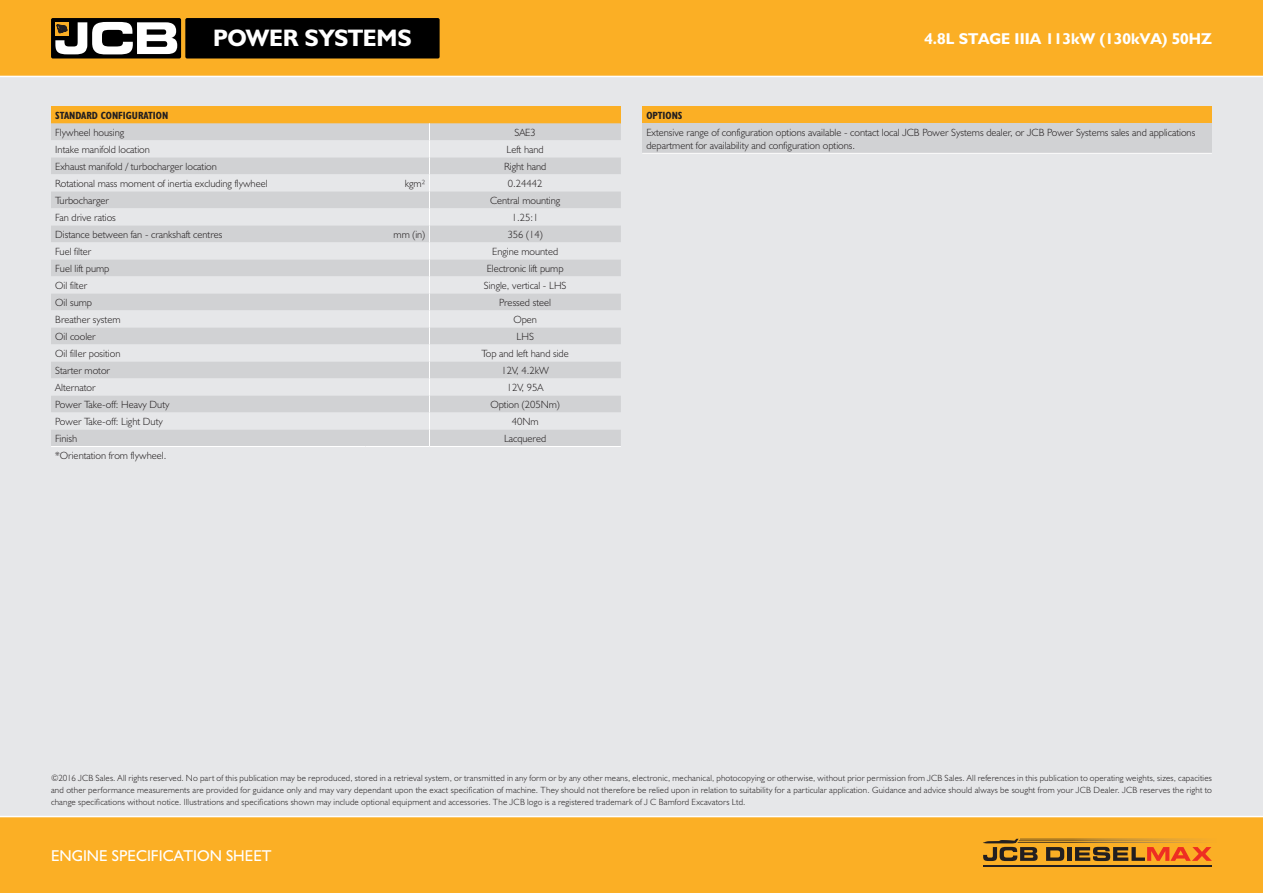
<style>
.page{position:relative;width:1263px;height:893px;background:#e6e7e9}
.page>*{position:absolute;margin:0;border:0;box-sizing:border-box;transform-origin:0 0}
.t1{font:700 24px "JCB Euro";letter-spacing:-.015em;color:#fff}
.t2{font:15.75px "JCB Bold";color:#fff}
.t3{font:15.75px "JCB Roman";color:#fff}
.t4{font:10.5px/13.5px "JCB Light";color:#231f20}
.t5{font:300 10.5px "JCB Euro";color:#231f20}
.t6{font:700 condensed 10.5px "JCB Euro";color:#231f20}
.t7{font:300 9px/12px "JCB Euro";letter-spacing:.02em;color:#231f20;text-align:justify}
</style>
<div class="page">
<div style="left:51px;top:106px;width:570px;height:17px;background:#fbaf25"></div>
<div style="left:51px;top:123px;width:570px;height:323px;background:#d1d2d4"></div>
<svg style="left:51px;top:140px;width:570px;height:289px"></svg>
<hr style="left:51px;top:446px;width:315px;height:1px;background:#fff">
<hr style="left:366px;top:446px;width:63px;height:1px;background:#fff">
<hr style="left:429px;top:446px;width:192px;height:1px;background:#fff">
<svg style="left:429px;top:123px;width:1px;height:323px"></svg>
<div style="left:642px;top:106px;width:570px;height:17px;background:#fbaf25"></div>
<div style="left:642px;top:123px;width:570px;height:30px;background:#d1d2d4"></div>
<hr style="left:642px;top:153px;width:570px;height:1px;background:#fff">
<div style="left:0;top:816px;width:1263px;height:77px;background:#fbaf25"></div>
<hr style="left:983px;top:865px;width:229px;height:2px;background:#231f20">
<svg style="left:983px;top:839px;width:229px;height:22px"></svg>
<div style="left:0;top:0;width:1263px;height:77px;background:#fbaf25"></div>
<hr style="left:0;top:816px;width:1263px;height:1px;background:#fff">
<hr style="left:0;top:76px;width:1263px;height:1px;background:#fff">
<div style="left:51px;top:18px;width:130px;height:40px;background:#000;border-radius:2px"></div>
<div style="left:185px;top:18px;width:255px;height:40px;background:#000;border-radius:2px"></div>
<svg style="left:55px;top:22px;width:122px;height:32px"></svg>
<h1 class="t1" style="left:213px;top:23px;width:200px">POWER SYSTEMS</h1>
<h2 class="t2" style="left:924px;top:29px;width:289px">4.8L STAGE IIIA 113kW (130kVA) 50HZ</h2>
<p class="t6" style="left:55px;top:109px;width:114px">STANDARD CONFIGURATION</p>
<p class="t4" style="left:55px;top:125px;width:70px">Flywheel housing</p>
<p class="t4" style="left:515px;top:125px;width:23px">SAE3</p>
<p class="t4" style="left:55px;top:142px;width:96px">Intake manifold location</p>
<p class="t4" style="left:507px;top:142px;width:39px">Left hand</p>
<p class="t4" style="left:55px;top:159px;width:163px">Exhaust manifold / turbocharger location</p>
<p class="t5" style="left:504px;top:160px;width:44px">Right hand</p>
<p class="t4" style="left:55px;top:176px;width:214px">Rotational mass moment of inertia excluding flywheel</p>
<p class="t5" style="left:405px;top:177px;width:22px">kgm²</p>
<p class="t5" style="left:508px;top:177px;width:36px">0.24442</p>
<p class="t4" style="left:55px;top:193px;width:55px">Turbocharger</p>
<p class="t5" style="left:490px;top:194px;width:72px">Central mounting</p>
<p class="t4" style="left:55px;top:210px;width:62px">Fan drive ratios</p>
<p class="t5" style="left:512px;top:211px;width:28px">1.25:1</p>
<p class="t4" style="left:55px;top:227px;width:169px">Distance between fan - crankshaft centres</p>
<p class="t4" style="left:394px;top:227px;width:33px">mm (in)</p>
<p class="t4" style="left:508px;top:227px;width:37px">356 (14)</p>
<p class="t4" style="left:55px;top:244px;width:38px">Fuel filter</p>
<p class="t4" style="left:492px;top:244px;width:68px">Engine mounted</p>
<p class="t4" style="left:55px;top:261px;width:56px">Fuel lift pump</p>
<p class="t4" style="left:487px;top:261px;width:78px">Electronic lift pump</p>
<p class="t4" style="left:55px;top:278px;width:33px">Oil filter</p>
<p class="t4" style="left:484px;top:278px;width:84px">Single, vertical - LHS</p>
<p class="t4" style="left:55px;top:295px;width:38px">Oil sump</p>
<p class="t4" style="left:499px;top:295px;width:53px">Pressed steel</p>
<p class="t4" style="left:55px;top:312px;width:67px">Breather system</p>
<p class="t4" style="left:513px;top:312px;width:25px">Open</p>
<p class="t4" style="left:55px;top:329px;width:42px">Oil cooler</p>
<p class="t4" style="left:516px;top:329px;width:19px">LHS</p>
<p class="t4" style="left:55px;top:346px;width:67px">Oil filler position</p>
<p class="t4" style="left:481px;top:346px;width:89px">Top and left hand side</p>
<p class="t4" style="left:55px;top:363px;width:56px">Starter motor</p>
<p class="t4" style="left:502px;top:363px;width:49px">12V, 4.2kW</p>
<p class="t4" style="left:55px;top:380px;width:42px">Alternator</p>
<p class="t4" style="left:507px;top:380px;width:38px">12V, 95A</p>
<p class="t4" style="left:55px;top:397px;width:116px">Power Take-off: Heavy Duty</p>
<p class="t4" style="left:490px;top:397px;width:71px">Option (205Nm)</p>
<p class="t4" style="left:55px;top:414px;width:109px">Power Take-off: Light Duty</p>
<p class="t4" style="left:512px;top:414px;width:28px">40Nm</p>
<p class="t4" style="left:55px;top:431px;width:23px">Finish</p>
<p class="t4" style="left:504px;top:431px;width:44px">Lacquered</p>
<p class="t4" style="left:55px;top:448px;width:113px">*Orientation from flywheel.</p>
<p class="t6" style="left:646px;top:109px;width:38px">OPTIONS</p>
<p class="t4" style="left:646px;top:125px;width:550px">Extensive range of configuration options available - contact local JCB Power Systems dealer, or JCB Power Systems sales and applications department for availability and configuration options.</p>
<p class="t7" style="left:51px;top:771px;width:1162px">©2016 JCB Sales. All rights reserved. No part of this publication may be reproduced, stored in a retrieval system, or transmitted in any form or by any other means, electronic, mechanical, photocopying or otherwise, without prior permission from JCB Sales. All references in this publication to operating weights, sizes, capacities and other performance measurements are provided for guidance only and may vary dependant upon the exact specification of machine. They should not therefore be relied upon in relation to suitability for a particular application. Guidance and advice should always be sought from your JCB Dealer. JCB reserves the right to change specifications without notice. Illustrations and specifications shown may include optional equipment and accessories. The JCB logo is a registered trademark of J C Bamford Excavators Ltd.</p>
<h2 class="t3" style="left:51px;top:846px;width:222px">ENGINE SPECIFICATION SHEET</h2>
</div>
